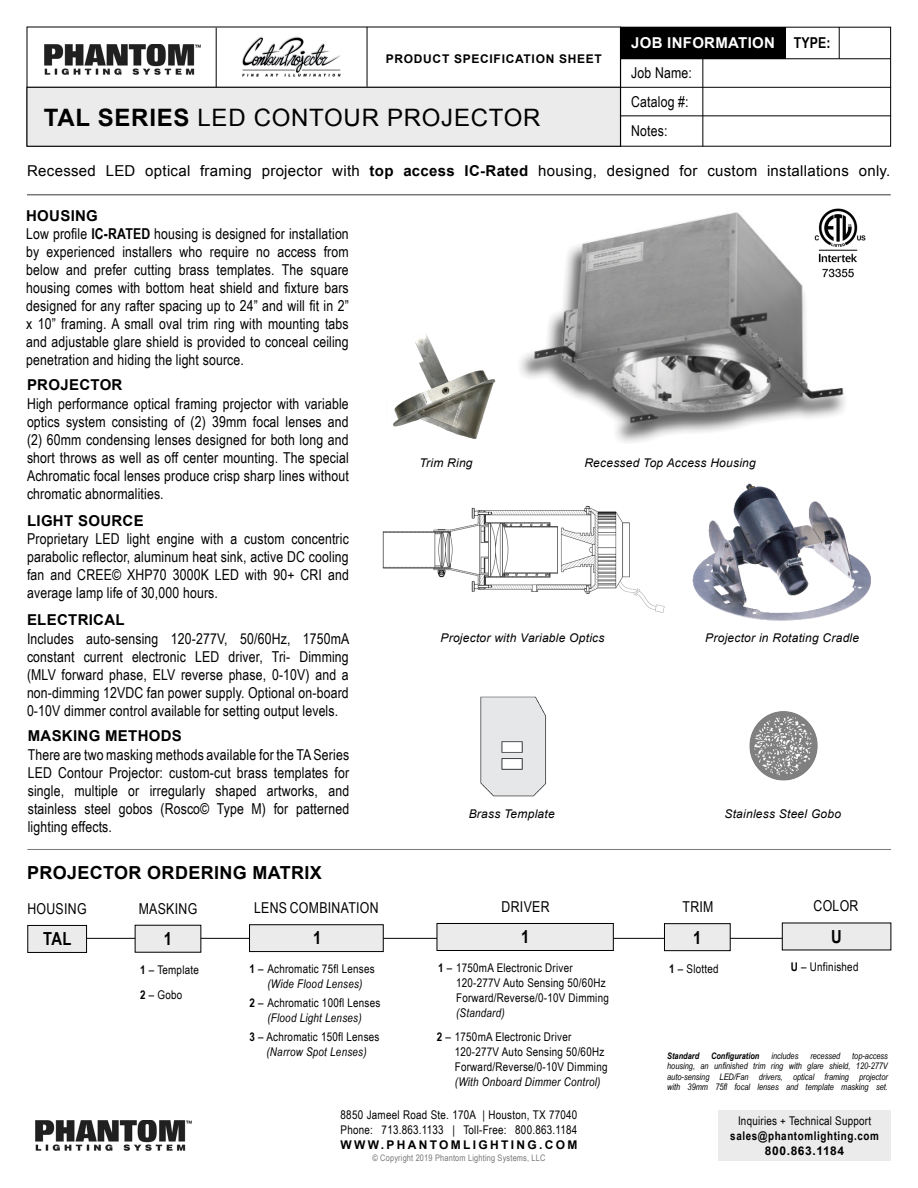
<style>
.page{position:relative;width:918px;height:1188px;background:#fff}
.page>*{position:absolute;margin:0;border:0;box-sizing:border-box;transform-origin:0 0}
.t1{font:24px "Arial";letter-spacing:.03em;color:#000}
.t2{font:700 18px "Arial";letter-spacing:.02em;color:#000}
.t3{font:700 18px "Arial Narrow";color:#000}
.t4{font:15px/18px "Arial Narrow";letter-spacing:.01em;color:#000;text-align:justify}
.t5{font:15px "Arial";letter-spacing:.02em;color:#000}
.t6{font:700 15px "Arial";letter-spacing:.02em;color:#000}
.t7{font:700 15px "Arial";letter-spacing:.02em;color:#fff}
.t8{font:700 15px "Arial Narrow";color:#000}
.t9{font:12px/15px "Arial Narrow";letter-spacing:.02em;color:#000}
.t10{font:italic 12px "Arial";letter-spacing:.02em;color:#000}
.t11{font:italic 12px "Arial Narrow";letter-spacing:.02em;color:#000}
.t12{font:700 12px "Arial";letter-spacing:.06em;color:#000}
.t13{font:700 12px "Arial Narrow";letter-spacing:.05em;color:#000}
.t14{font:700 12px "Arial";letter-spacing:.195em;color:#000}
.t15{font:italic 9px/10.5px "Arial Narrow";color:#000;text-align:justify}
.t16{font:9px "Arial Narrow";letter-spacing:.02em;color:#77787b}
.t17{font:italic 700 9px "Arial Narrow";color:#000}
.s1{font-weight:700}
.s2{font-style:italic}
</style>
<div class="page">
<div style="left:719px;top:1110px;width:172px;height:51px;background:#ebebec"></div>
<img style="left:35px;top:1121px;width:157px;height:30px">
<img style="left:520px;top:212px;width:325px;height:231px">
<img style="left:242px;top:36px;width:99px;height:41px">
<div style="left:621px;top:27px;width:164px;height:32px;background:#000"></div>
<hr style="left:27px;top:87px;width:864px;height:1px;background:#000">
<hr style="left:621px;top:116px;width:270px;height:1px;background:#000">
<hr style="left:703px;top:59px;width:1px;height:87px;background:#000">
<hr style="left:839px;top:27px;width:1px;height:32px;background:#000">
<hr style="left:621px;top:58px;width:270px;height:1px;background:#000">
<img style="left:44px;top:44px;width:157px;height:31px">
<hr style="left:216px;top:28px;width:1px;height:59px;background:#000">
<hr style="left:367px;top:27px;width:1px;height:60px;background:#000">
<hr style="left:27px;top:195px;width:864px;height:1px;background:#77787b">
<hr style="left:27px;top:849px;width:864px;height:1px;background:#77787b">
<img style="left:749px;top:711px;width:69px;height:70px">
<img style="left:480px;top:696px;width:66px;height:101px">
<div style="left:27px;top:87px;width:594px;height:59px;background:#ebebec;border:1px solid #000"></div>
<hr style="left:27px;top:194px;width:864px;height:1px;background:#77787b">
<img style="left:382px;top:505px;width:283px;height:108px">
<img style="left:692px;top:483px;width:179px;height:138px">
<hr style="left:69px;top:938px;width:786px;height:1px;background:#000">
<div style="left:28px;top:925px;width:59px;height:28px;background:#ebebec;border:1px solid #000"></div>
<div style="left:135px;top:925px;width:66px;height:27px;background:#ebebec"></div>
<img style="left:393px;top:334px;width:103px;height:105px">
<div style="left:664px;top:923px;width:66px;height:28px;background:#ebebec;border:1px solid #000"></div>
<div style="left:249px;top:925px;width:134px;height:27px;background:#ebebec;border:1px solid #000"></div>
<div style="left:437px;top:923px;width:177px;height:28px;background:#ebebec;border:1px solid #000"></div>
<div style="left:782px;top:923px;width:109px;height:27px;background:#ebebec"></div>
<img style="left:811px;top:208px;width:55px;height:72px">
<p class="t7" style="left:631px;top:33px;width:145px">JOB INFORMATION</p>
<p class="t4" style="left:631px;top:58px;width:62px;line-height:28.5px;text-align:left">Job Name:<br>Catalog #:<br>Notes:</p>
<p class="t8" style="left:794px;top:32px;width:38px">TYPE:</p>
<p class="t12" style="left:386px;top:51px;width:218px">PRODUCT SPECIFICATION SHEET</p>
<h1 class="t1" style="left:44px;top:102px;width:498px"><span class="s1">TAL SERIES</span> LED CONTOUR PROJECTOR</h1>
<p class="t5" style="left:27px;top:161px;width:865px">Recessed LED optical framing projector with <span class="s1">top access IC-Rated</span> housing, designed for custom installations only.</p>
<p class="t6" style="left:26px;top:206px;width:73px">HOUSING</p>
<p class="t4" style="left:26px;top:225px;width:324px">Low profile <span class="s1">IC-RATED</span> housing is designed for installation by experienced installers who require no access from below and prefer cutting brass templates. The square housing comes with bottom heat shield and fixture bars designed for any rafter spacing up to 24” and will fit in 2” x 10” framing. A small oval trim ring with mounting tabs and adjustable glare shield is provided to conceal ceiling penetration and hiding the light source.</p>
<p class="t6" style="left:27px;top:375px;width:97px">PROJECTOR</p>
<p class="t4" style="left:27px;top:394px;width:323px">High performance optical framing projector with variable optics system consisting of (2) 39mm focal lenses and (2) 60mm condensing lenses designed for both long and short throws as well as off center mounting. The special Achromatic focal lenses produce crisp sharp lines without chromatic abnormalities.</p>
<p class="t6" style="left:27px;top:511px;width:118px">LIGHT SOURCE</p>
<p class="t4" style="left:27px;top:529px;width:323px">Proprietary LED light engine with a custom concentric parabolic reflector, aluminum heat sink, active DC cooling fan and CREE© XHP70 3000K LED with 90+ CRI and average lamp life of 30,000 hours.</p>
<p class="t6" style="left:27px;top:610px;width:99px">ELECTRICAL</p>
<p class="t4" style="left:27px;top:629px;width:324px">Includes auto-sensing 120-277V, 50/60Hz, 1750mA constant current electronic LED driver, Tri- Dimming (MLV forward phase, ELV reverse phase, 0-10V) and a non-dimming 12VDC fan power supply. Optional on-board 0-10V dimmer control available for setting output levels.</p>
<p class="t6" style="left:28px;top:726px;width:156px">MASKING METHODS</p>
<p class="t4" style="left:28px;top:745px;width:323px">There are two masking methods available for the TA Series LED Contour Projector: custom-cut brass templates for single, multiple or irregularly shaped artworks, and stainless steel gobos (Rosco© Type M) for patterned lighting effects.</p>
<p class="t2" style="left:27px;top:861px;width:296px">PROJECTOR ORDERING MATRIX</p>
<p class="t4" style="left:27px;top:900px;width:61px">HOUSING</p>
<p class="t3" style="left:43px;top:925px;width:30px">TAL</p>
<p class="t4" style="left:139px;top:899px;width:60px">MASKING</p>
<p class="t3" style="left:164px;top:925px;width:10px">1</p>
<p class="t9" style="left:140px;top:961px;width:60px"><span class="s1">1</span> – Template</p>
<p class="t9" style="left:140px;top:987px;width:44px"><span class="s1">2</span> – Gobo</p>
<p class="t4" style="left:254px;top:898px;width:126px">LENS COMBINATION</p>
<p class="t3" style="left:313px;top:924px;width:10px">1</p>
<p class="t9" style="left:249px;top:961px;width:127px"><span class="s1">1</span> – Achromatic 75fl Lenses</p>
<p class="t9" style="left:249px;top:995px;width:133px"><span class="s1">2</span> – Achromatic 100fl Lenses</p>
<p class="t11" style="left:267px;top:975px;width:97px">(Wide Flood Lenses)</p>
<p class="t11" style="left:267px;top:1009px;width:96px">(Flood Light Lenses)</p>
<p class="t9" style="left:249px;top:1029px;width:132px;text-align:center"><span class="s1">3</span> – Achromatic 150fl Lenses <span class="s2">(Narrow Spot Lenses)</span></p>
<p class="t10" style="left:420px;top:455px;width:55px">Trim Ring</p>
<p class="t10" style="left:584px;top:455px;width:173px">Recessed Top Access Housing</p>
<p class="t10" style="left:441px;top:630px;width:165px">Projector with Variable Optics</p>
<p class="t10" style="left:705px;top:630px;width:155px">Projector in Rotating Cradle</p>
<p class="t10" style="left:469px;top:806px;width:88px">Brass Template</p>
<p class="t10" style="left:725px;top:806px;width:118px">Stainless Steel Gobo</p>
<p class="t4" style="left:502px;top:897px;width:49px">DRIVER</p>
<p class="t3" style="left:521px;top:923px;width:10px">1</p>
<p class="t9" style="left:456px;top:959px;width:154px;text-indent:-18px"><span class="s1">1</span> – 1750mA Electronic Driver<br>120-277V Auto Sensing 50/60Hz<br>Forward/Reverse/0-10V Dimming</p>
<p class="t9" style="left:437px;top:1000px;width:136px;line-height:24.6px;text-indent:19px"><span class="s2">(Standard)<br></span><span class="s1">2</span> – 1750mA Electronic Driver</p>
<p class="t9" style="left:455px;top:1044px;width:154px">120-277V Auto Sensing 50/60Hz<br>Forward/Reverse/0-10V Dimming</p>
<p class="t11" style="left:455px;top:1074px;width:147px">(With Onboard Dimmer Control)</p>
<p class="t4" style="left:683px;top:897px;width:32px">TRIM</p>
<p class="t3" style="left:693px;top:924px;width:10px">1</p>
<p class="t9" style="left:669px;top:960px;width:51px"><span class="s1">1</span> – Slotted</p>
<p class="t4" style="left:814px;top:896px;width:46px">COLOR</p>
<p class="t3" style="left:831px;top:923px;width:12px">U</p>
<p class="t9" style="left:791px;top:959px;width:69px"><span class="s1">U</span> – Unfinished</p>
<p class="t17" style="left:667px;top:1049px;width:33px">Standard</p>
<p class="t17" style="left:711px;top:1049px;width:50px">Configuration</p>
<p class="t15" style="left:771px;top:1050px;width:29px">includes</p>
<p class="t15" style="left:810px;top:1050px;width:31px">recessed</p>
<p class="t15" style="left:667px;top:1050px;width:222px;text-indent:185px">top-access housing, an unfinished trim ring with glare shield, 120-277V auto-sensing LED/Fan drivers, optical framing projector with 39mm 75fl focal lenses and template masking set.</p>
<p class="t9" style="left:341px;top:1107px;width:238px">8850 Jameel Road Ste. 170A | Houston, TX 77040<br>Phone: 713.863.1133 | Toll-Free: 800.863.1184</p>
<p class="t14" style="left:341px;top:1137px;width:238px">WWW.PHANTOMLIGHTING.COM</p>
<p class="t16" style="left:372px;top:1151px;width:175px">© Copyright 2019 Phantom Lighting Systems, LLC</p>
<p class="t9" style="left:738px;top:1113px;width:135px">Inquiries + Technical Support</p>
<p class="t13" style="left:730px;top:1127px;width:150px">sales@phantomlighting.com</p>
<p class="t12" style="left:765px;top:1143px;width:81px">800.863.1184</p>
</div>
